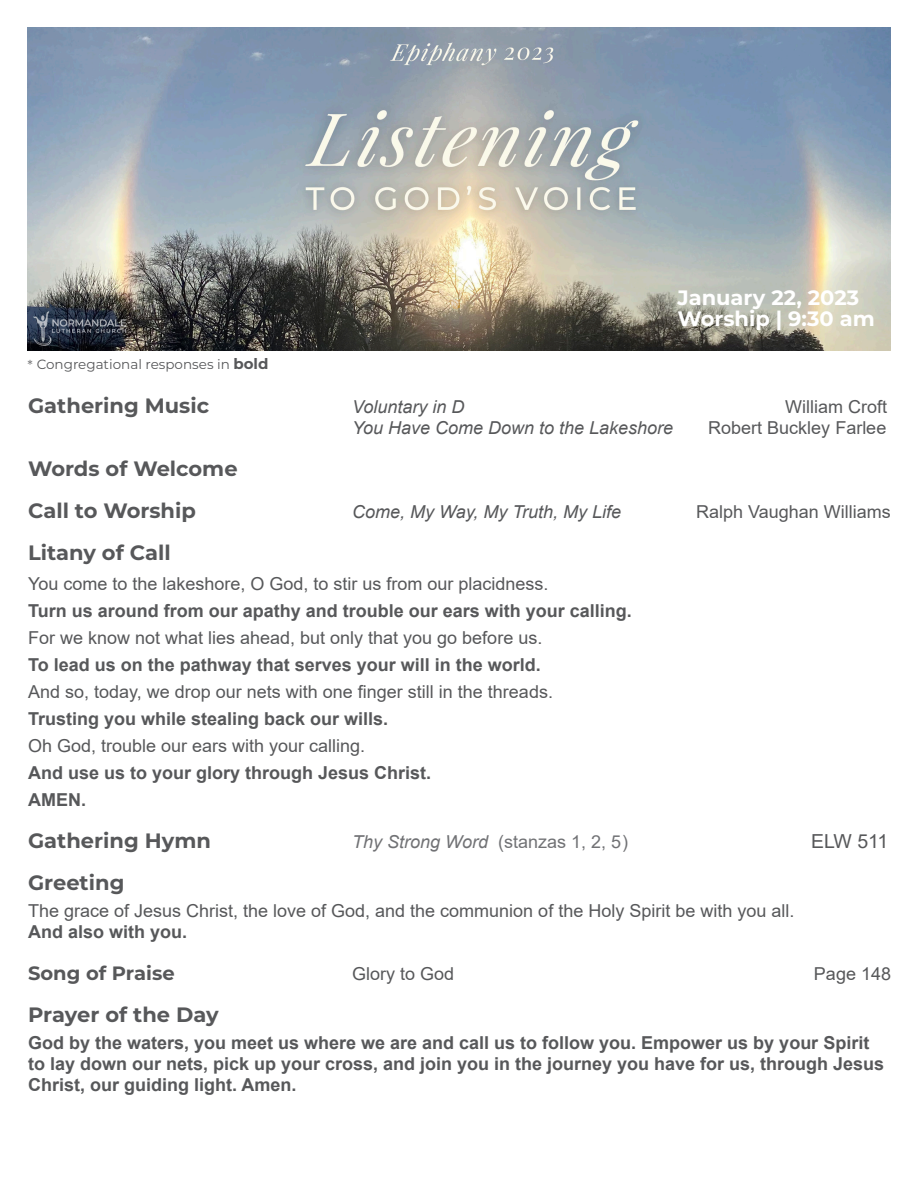
<style>
.page{position:relative;width:918px;height:1188px;background:#fff}
.page>*{position:absolute;margin:0;border:0;box-sizing:border-box;transform-origin:0 0}
.t1{font:700 20.85px "Montserrat";color:#57585a}
.t2{font:700 20.85px "Montserrat";color:#fff}
.t3{font:700 19.35px "Montserrat";color:#57585a}
.t4{font:19.35px "Arial";letter-spacing:-.035em;color:#57585a}
.t5{font:700 17.85px/21px "Arial";color:#57585a}
.t6{font:17.85px "Arial";color:#57585a}
.t7{font:italic 17.85px "Arial";color:#57585a}
.t8{font:17.85px "Arial";color:#717275}
.t9{font:13.35px "Montserrat";color:#57585a}
.s1{font-family:"Optima LT Std"}
.s2{font-weight:700;font-size:14.85px}
.s3{font-style:italic}
</style>
<div class="page">
<img style="left:27px;top:27px;width:864px;height:324px">
<p class="t2" style="left:677px;top:282px;width:183px">January 22, 2023</p>
<p class="t2" style="left:677px;top:303px;width:199px">Worship | 9:30 am</p>
<p class="t9" style="left:27px;top:355px;width:243px"><span class="s1">*</span> Congregational responses in <span class="s2">bold</span></p>
<p class="t1" style="left:28px;top:391px;width:183px">Gathering Music</p>
<p class="t7" style="left:352px;top:396px;width:114px">Voluntary in D</p>
<p class="t6" style="left:785px;top:395px;width:103px">William Croft</p>
<p class="t7" style="left:352px;top:417px;width:323px">You Have Come Down to the Lakeshore</p>
<p class="t6" style="left:708px;top:416px;width:180px">Robert Buckley Farlee</p>
<p class="t1" style="left:28px;top:454px;width:211px">Words of Welcome</p>
<p class="t1" style="left:28px;top:496px;width:169px">Call to Worship</p>
<p class="t7" style="left:352px;top:501px;width:271px">Come, My Way, My Truth, My Life</p>
<p class="t6" style="left:696px;top:500px;width:196px">Ralph Vaughan Williams</p>
<p class="t1" style="left:28px;top:538px;width:144px">Litany of Call</p>
<p class="t6" style="left:28px;top:572px;width:522px">You come to the lakeshore, O God, to stir us from our placidness.</p>
<p class="t5" style="left:28px;top:601px;width:605px">Turn us around from our apathy and trouble our ears with your calling.</p>
<p class="t6" style="left:28px;top:626px;width:516px">For we know not what lies ahead, but only that you go before us.</p>
<p class="t5" style="left:28px;top:655px;width:514px">To lead us on the pathway that serves your will in the world.</p>
<p class="t6" style="left:28px;top:680px;width:526px">And so, today, we drop our nets with one finger still in the threads.</p>
<p class="t5" style="left:28px;top:709px;width:362px">Trusting you while stealing back our wills.</p>
<p class="t6" style="left:28px;top:734px;width:339px">Oh God, trouble our ears with your calling.</p>
<p class="t5" style="left:28px;top:763px;width:405px">And use us to your glory through Jesus Christ.</p>
<p class="t5" style="left:28px;top:790px;width:59px">AMEN.</p>
<p class="t1" style="left:28px;top:826px;width:184px">Gathering Hymn</p>
<p class="t8" style="left:352px;top:830px;width:277px"><span class="s3">Thy Strong Word</span> (stanzas 1, 2, 5)</p>
<p class="t4" style="left:811px;top:828px;width:79px">ELW 511</p>
<p class="t1" style="left:28px;top:868px;width:98px">Greeting</p>
<p class="t6" style="left:28px;top:899px;width:768px">The grace of Jesus Christ, the love of God, and the communion of the Holy Spirit be with you all.</p>
<p class="t5" style="left:28px;top:922px;width:161px">And also with you.</p>
<p class="t3" style="left:28px;top:960px;width:148px">Song of Praise</p>
<p class="t6" style="left:352px;top:962px;width:104px">Glory to God</p>
<p class="t6" style="left:814px;top:962px;width:79px">Page 148</p>
<p class="t1" style="left:28px;top:1000px;width:192px">Prayer of the Day</p>
<p class="t5" style="left:28px;top:1033px;width:858px">God by the waters, you meet us where we are and call us to follow you. Empower us by your Spirit to lay down our nets, pick up your cross, and join you in the journey you have for us, through Jesus<br>Christ, our guiding light. Amen.</p>
</div>
